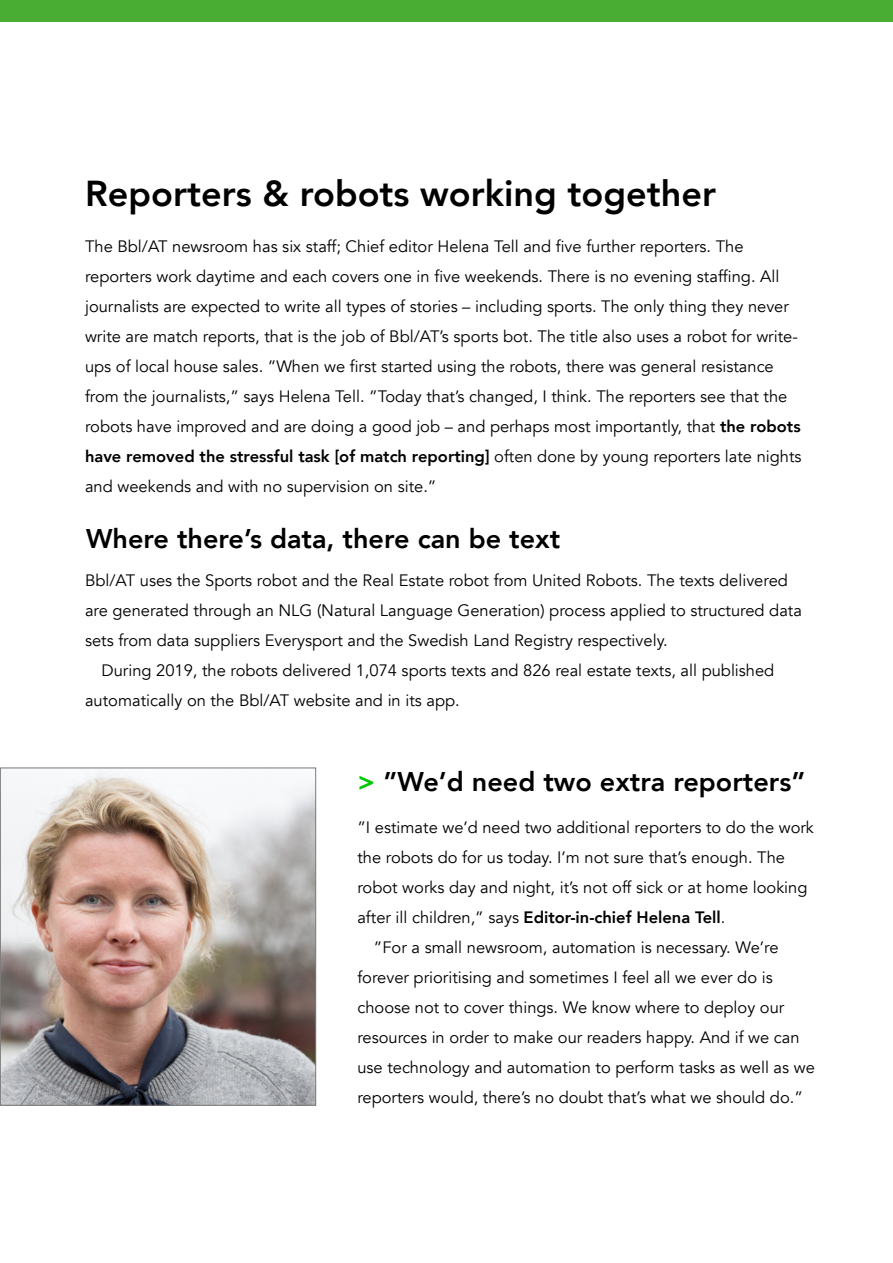
<style>
.page{position:relative;width:893px;height:1263px;background:#fff}
.page>*{position:absolute;margin:0;border:0;box-sizing:border-box;transform-origin:0 0}
.t1{font:800 36px "Avenir";color:#000}
.t2{font:800 27px "Avenir";color:#000}
.t3{font:16.5px/30px "Avenir";color:#000}
.t4{font:800 16.5px "Avenir";color:#000}
.s1{font-weight:800}
.s2{color:#00c800}
.s3{font-weight:400}
</style>
<div class="page">
<div style="left:0;top:0;width:893px;height:21px;background:#49ad33"></div>
<img style="left:2px;top:771px;width:312px;height:333px">
<div style="left:0;top:767px;width:316px;height:339px;border:1px solid #7c7b7b"></div>
<h1 class="t1" style="left:85px;top:166px;width:633px">Reporters &amp; robots working together</h1>
<p class="t3" style="left:85px;top:231px;width:718px">The Bbl/AT newsroom has six staff; Chief editor Helena Tell and five further reporters. The reporters work daytime and each covers one in five weekends. There is no evening staffing. All journalists are expected to write all types of stories – including sports. The only thing they never write are match reports, that is the job of Bbl/AT’s sports bot. The title also uses a robot for write&shy;ups of local house sales. ”When we first started using the robots, there was general resistance from the journalists,” says Helena Tell. ”Today that’s changed, I think. The reporters see that the robots have improved and are doing a good job – and perhaps most importantly, that <span class="s1">the robots have removed the stressful task [of match reporting]</span> often done by young reporters late nights and weekends and with no supervision on site.”</p>
<h2 class="t2" style="left:86px;top:517px;width:476px">Where there’s data, there can be text</h2>
<p class="t3" style="left:85px;top:566px;width:704px">Bbl/AT uses the Sports robot and the Real Estate robot from United Robots. The texts delivered</p>
<p class="t3" style="left:85px;top:596px;width:718px">are generated through an NLG (Natural Language Generation) process applied to structured data</p>
<p class="t3" style="left:85px;top:626px;width:584px">sets from data suppliers Everysport and the Swedish Land Registry respectively.</p>
<p class="t3" style="left:102px;top:656px;width:674px">During 2019, the robots delivered 1,074 sports texts and 826 real estate texts, all published</p>
<p class="t3" style="left:85px;top:686px;width:376px">automatically on the Bbl/AT website and in its app.</p>
<h2 class="t2" style="left:357px;top:760px;width:449px"><span class="s2">&gt;</span> ”We’d need two extra reporters”</h2>
<p class="t3" style="left:357px;top:813px;width:458px">”I estimate we’d need two additional reporters to do the work</p>
<p class="t3" style="left:357px;top:843px;width:429px">the robots do for us today. I’m not sure that’s enough. The</p>
<p class="t3" style="left:357px;top:873px;width:452px">robot works day and night, it’s not off sick or at home looking</p>
<p class="t4" style="left:357px;top:904px;width:369px"><span class="s3">after ill children,” says</span> Editor-in-chief Helena Tell<span class="s3">.</span></p>
<p class="t3" style="left:374px;top:933px;width:406px">”For a small newsroom, automation is necessary. We’re</p>
<p class="t3" style="left:357px;top:963px;width:417px">forever prioritising and sometimes I feel all we ever do is</p>
<p class="t3" style="left:357px;top:993px;width:428px">choose not to cover things. We know where to deploy our</p>
<p class="t3" style="left:357px;top:1023px;width:444px">resources in order to make our readers happy. And if we can</p>
<p class="t3" style="left:357px;top:1053px;width:459px">use technology and automation to perform tasks as well as we</p>
<p class="t3" style="left:357px;top:1083px;width:447px">reporters would, there’s no doubt that’s what we should do.”</p>
</div>
